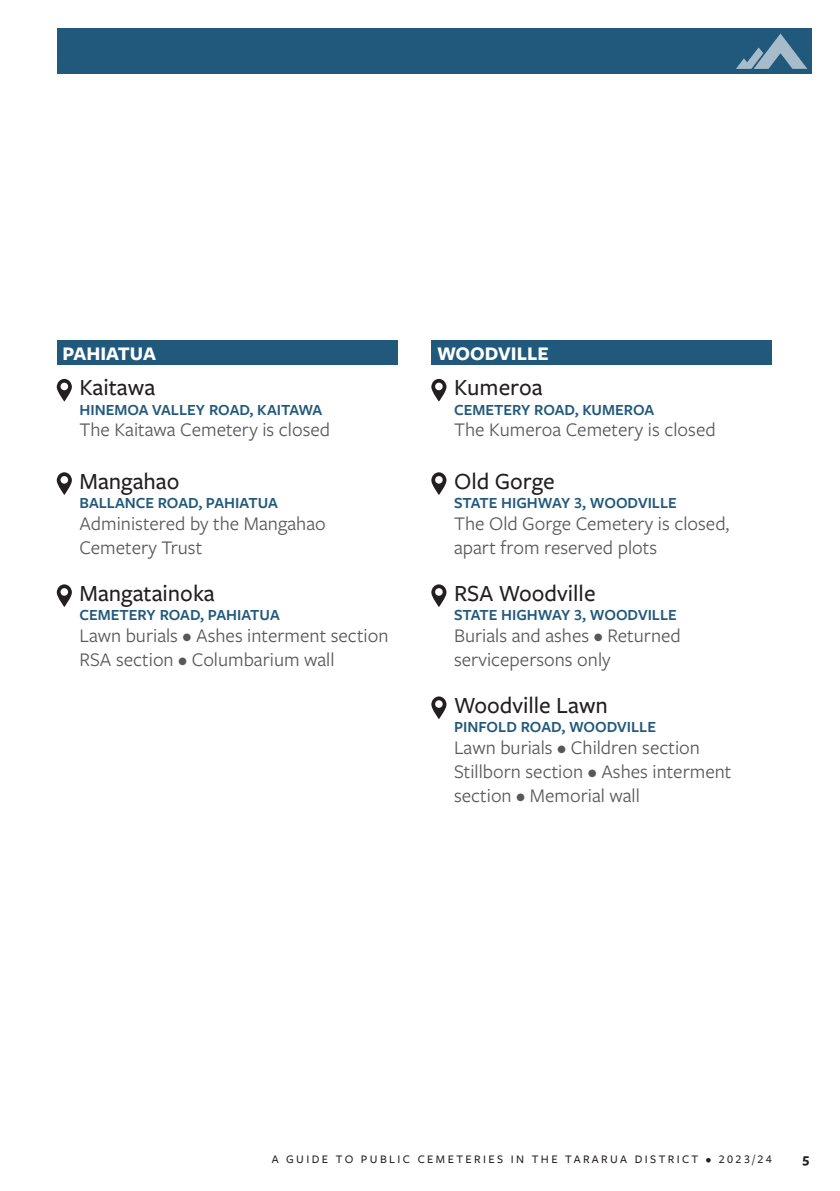
<style>
.page{position:relative;width:840px;height:1191px;background:#fff}
.page>*{position:absolute;margin:0;border:0;box-sizing:border-box;transform-origin:0 0}
.Cemetery_name{font:500 24px "Freight Sans Pro";color:#231f20}
.Cemetery_items{font:20px/24px "Freight Sans Pro";color:#57585a}
.Body_text{font:20px "Freight Sans Pro";color:#57585a}
.Subhead{font:700 20px "Freight Sans Pro";color:#fff}
.Cemetery_address{font:600 16px "Freight Sans Pro";color:#21597c}
.t1{font:700 14px "Freight Sans Pro";color:#231f20}
.t2{font:500 12px "Freight Sans Pro";letter-spacing:.2em;color:#231f20}
</style>
<div class="page">
<div style="left:57px;top:28px;width:754px;height:46px;background:#21597c"></div>
<img style="left:736px;top:33px;width:72px;height:36px">
<div style="left:57px;top:340px;width:340px;height:25px;background:#21597c"></div>
<svg style="left:57px;top:379px;width:15px;height:22px"></svg>
<svg style="left:57px;top:472px;width:15px;height:23px"></svg>
<svg style="left:57px;top:584px;width:15px;height:23px"></svg>
<div style="left:431px;top:340px;width:340px;height:25px;background:#21597c"></div>
<svg style="left:431px;top:379px;width:15px;height:22px"></svg>
<svg style="left:431px;top:472px;width:15px;height:23px"></svg>
<svg style="left:431px;top:584px;width:15px;height:23px"></svg>
<svg style="left:431px;top:696px;width:15px;height:23px"></svg>
<p class="Subhead" style="left:62px;top:339px;width:95px">PAHIATUA</p>
<p class="Cemetery_name" style="left:79px;top:371px;width:77px">Kaitawa</p>
<p class="Cemetery_address" style="left:79px;top:398px;width:244px">HINEMOA VALLEY ROAD, KAITAWA</p>
<p class="Body_text" style="left:79px;top:416px;width:252px">The Kaitawa Cemetery is closed</p>
<p class="Cemetery_name" style="left:79px;top:465px;width:101px">Mangahao</p>
<p class="Cemetery_address" style="left:79px;top:492px;width:200px">BALLANCE ROAD, PAHIATUA</p>
<p class="Cemetery_items" style="left:79px;top:510px;width:248px">Administered by the Mangahao<br>Cemetery Trust</p>
<p class="Cemetery_name" style="left:79px;top:577px;width:137px">Mangatainoka</p>
<p class="Cemetery_address" style="left:79px;top:604px;width:202px">CEMETERY ROAD, PAHIATUA</p>
<p class="Cemetery_items" style="left:79px;top:622px;width:310px">Lawn burials • Ashes interment section<br>RSA section • Columbarium wall</p>
<p class="Subhead" style="left:437px;top:339px;width:113px">WOODVILLE</p>
<p class="Cemetery_name" style="left:454px;top:371px;width:90px">Kumeroa</p>
<p class="Cemetery_address" style="left:454px;top:398px;width:202px">CEMETERY ROAD, KUMEROA</p>
<p class="Body_text" style="left:454px;top:416px;width:263px">The Kumeroa Cemetery is closed</p>
<p class="Cemetery_name" style="left:454px;top:465px;width:102px">Old Gorge</p>
<p class="Cemetery_address" style="left:454px;top:492px;width:224px">STATE HIGHWAY 3, WOODVILLE</p>
<p class="Cemetery_items" style="left:454px;top:510px;width:277px">The Old Gorge Cemetery is closed, apart from reserved plots</p>
<p class="Cemetery_name" style="left:454px;top:577px;width:143px">RSA Woodville</p>
<p class="Cemetery_address" style="left:454px;top:604px;width:224px">STATE HIGHWAY 3, WOODVILLE</p>
<p class="Cemetery_items" style="left:454px;top:622px;width:228px">Burials and ashes • Returned servicepersons only</p>
<p class="Cemetery_name" style="left:454px;top:689px;width:155px">Woodville Lawn</p>
<p class="Cemetery_address" style="left:454px;top:716px;width:203px">PINFOLD ROAD, WOODVILLE</p>
<p class="Cemetery_items" style="left:454px;top:734px;width:279px">Lawn burials • Children section<br>Stillborn section • Ashes interment section • Memorial wall</p>
<p class="t2" style="left:271px;top:1150px;width:501px">A GUIDE TO PUBLIC CEMETERIES IN THE TARARUA DISTRICT • 2023/24</p>
<p class="t1" style="left:802px;top:1148px;width:8px">5</p>
</div>
